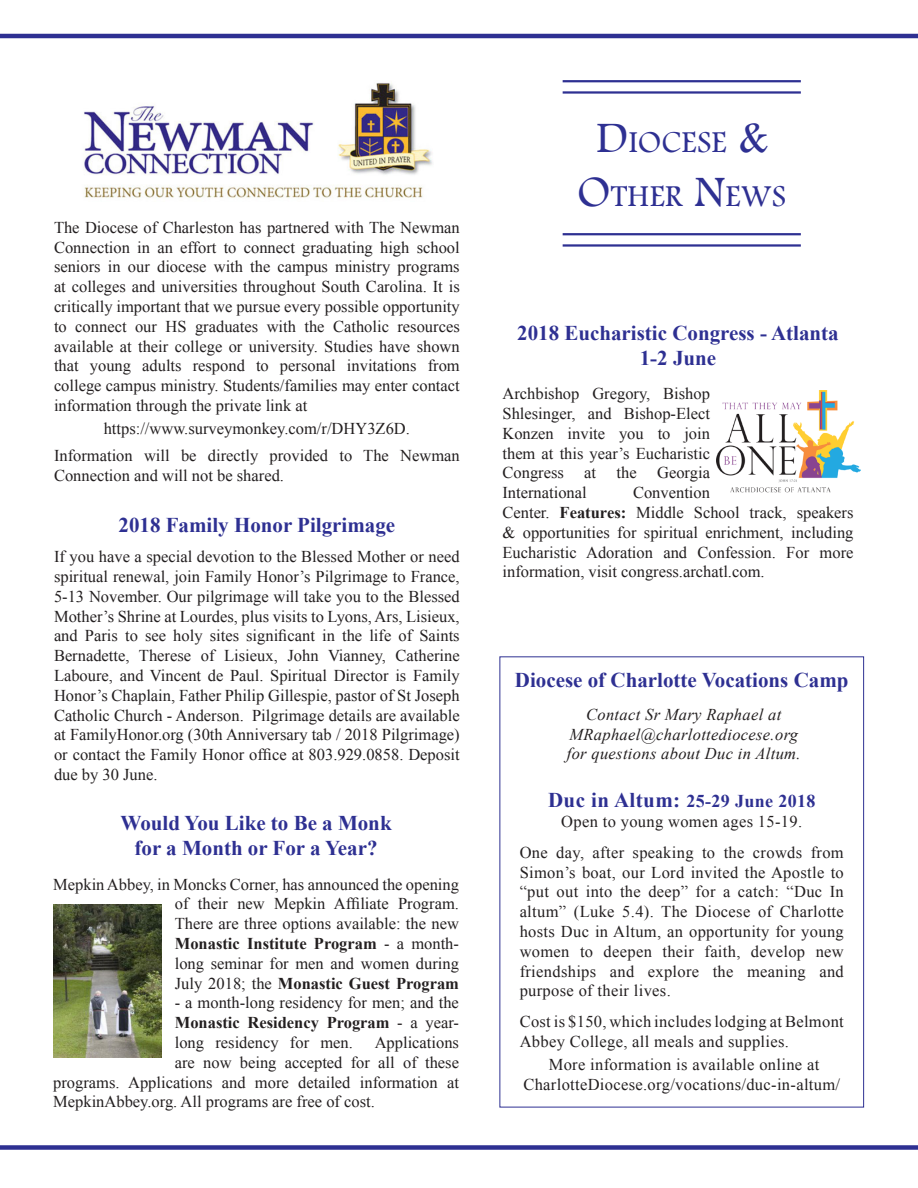
<style>
.page{position:relative;width:918px;height:1188px;background:#fff}
.page>*{position:absolute;margin:0;border:0;box-sizing:border-box;transform-origin:0 0}
.t1{font:31.5px "Footlight MT Light";letter-spacing:.015em;color:#2e3092}
.Paragraph_Style_1{font:700 21px "Times New Roman";color:#2e3092}
.t2{font:700 18px "Times New Roman";letter-spacing:.02em;color:#2e3092}
.Paragraph_Style_1-2{font:16.5px/19.8px "Times New Roman";color:#231f20;text-align:justify}
.Paragraph_Style_1-3{font:16.5px/19.8px "Times New Roman";letter-spacing:.02em;color:#231f20}
.t3{font:italic 16.5px/19.8px "Times New Roman";letter-spacing:.02em;color:#231f20;text-align:center}
.s1{font-weight:700}
.s2{font-size:45px}
.s3{font-size:21px}
</style>
<div class="page">
<img style="left:53px;top:905px;width:108px;height:152px">
<hr style="left:563px;top:80px;width:238px;height:2px;background:#2e3092">
<hr style="left:563px;top:91px;width:238px;height:3px;background:#2e3092">
<hr style="left:563px;top:233px;width:238px;height:2px;background:#2e3092">
<hr style="left:563px;top:244px;width:238px;height:3px;background:#2e3092">
<hr style="left:0;top:34px;width:918px;height:4px;background:#2e3092">
<div style="left:0;top:1145px;width:918px;height:5px;background:#2e3092"></div>
<img style="left:716px;top:391px;width:145px;height:102px">
<img style="left:83px;top:83px;width:350px;height:115px">
<p class="Paragraph_Style_1-2" style="left:54px;top:217px;width:407px">The Diocese of Charleston has partnered with The Newman Connection in an effort to connect graduating high school seniors in our diocese with the campus ministry programs at colleges and universities throughout South Carolina. It is critically important that we pursue every possible opportunity to connect our HS graduates with the Catholic resources available at their college or university. Studies have shown that young adults respond to personal invitations from college campus ministry. Students/families may enter contact information through the private link at</p>
<p class="Paragraph_Style_1-2" style="left:104px;top:419px;width:308px">https://www.surveymonkey.com/r/DHY3Z6D.</p>
<p class="Paragraph_Style_1-2" style="left:54px;top:446px;width:407px">Information will be directly provided to The Newman<br>Connection and will not be shared.</p>
<p class="Paragraph_Style_1" style="left:119px;top:510px;width:278px">2018 Family Honor Pilgrimage</p>
<p class="Paragraph_Style_1-2" style="left:54px;top:546px;width:407px">If you have a special devotion to the Blessed Mother or need spiritual renewal, join Family Honor’s Pilgrimage to France, 5-13 November. Our pilgrimage will take you to the Blessed Mother’s Shrine at Lourdes, plus visits to Lyons, Ars, Lisieux, and Paris to see holy sites significant in the life of Saints Bernadette, Therese of Lisieux, John Vianney, Catherine Laboure, and Vincent de Paul. Spiritual Director is Family Honor’s Chaplain, Father Philip Gillespie, pastor of St Joseph Catholic Church - Anderson. Pilgrimage details are available at FamilyHonor.org (30th Anniversary tab / 2018 Pilgrimage) or contact the Family Honor office at 803.929.0858. Deposit due by 30 June.</p>
<p class="Paragraph_Style_1" style="left:121px;top:809px;width:273px">Would You Like to Be a Monk</p>
<p class="Paragraph_Style_1" style="left:135px;top:834px;width:245px">for a Month or For a Year?</p>
<p class="Paragraph_Style_1-2" style="left:175px;top:874px;width:286px;text-indent:-122px">Mepkin Abbey, in Moncks Corner, has announced the opening of their new Mepkin Affiliate Program.<br>There are three options available: the new <span class="s1">Monastic Institute Program</span> - a month&shy;long seminar for men and women during July 2018; the <span class="s1">Monastic Guest Program</span></p>
<p class="Paragraph_Style_1-2" style="left:175px;top:993px;width:286px">- a month-long residency for men; and the <span class="s1">Monastic Residency Program</span> - a year&shy;long residency for men.</p>
<p class="Paragraph_Style_1-2" style="left:375px;top:1032px;width:86px">Applications</p>
<p class="Paragraph_Style_1-2" style="left:175px;top:1052px;width:286px">are now being accepted for all of these</p>
<p class="Paragraph_Style_1-2" style="left:53px;top:1072px;width:407px">programs. Applications and more detailed information at</p>
<p class="Paragraph_Style_1-2" style="left:53px;top:1092px;width:323px">MepkinAbbey.org. All programs are free of cost.</p>
<p class="t1" style="left:596px;top:123px;width:173px"><span class="s2">D</span>IOCESE <span class="s2">&amp;</span></p>
<p class="t1" style="left:577px;top:177px;width:210px"><span class="s2">O</span>THER <span class="s2">N</span>EWS</p>
<p class="Paragraph_Style_1" style="left:517px;top:318px;width:323px">2018 Eucharistic Congress - Atlanta</p>
<p class="Paragraph_Style_1" style="left:640px;top:343px;width:78px">1-2 June</p>
<p class="Paragraph_Style_1-2" style="left:502px;top:384px;width:209px">Archbishop Gregory, Bishop Shlesinger, and Bishop-Elect Konzen invite you to join them at this year’s Eucharistic Congress at the Georgia International</p>
<p class="Paragraph_Style_1-2" style="left:502px;top:483px;width:353px;text-align:left;text-indent:131px">Convention<br>Center. <span class="s1">Features:</span> Middle School track, speakers &amp; opportunities for spiritual enrichment, including Eucharistic Adoration and Confession. For more information, visit congress.archatl.com.</p>
<p class="Paragraph_Style_1" style="left:515px;top:666px;width:335px">Diocese of Charlotte Vocations Camp</p>
<p class="t3" style="left:569px;top:704px;width:230px">Contact Sr Mary Raphael at<br>MRaphael@charlottediocese.org</p>
<p class="t3" style="left:567px;top:744px;width:235px">for questions about Duc in Altum.</p>
<p class="t2" style="left:548px;top:789px;width:269px"><span class="s3">Duc in Altum:</span> 25-29 June 2018</p>
<p class="Paragraph_Style_1-3" style="left:561px;top:812px;width:242px">Open to young women ages 15-19.</p>
<p class="Paragraph_Style_1-2" style="left:520px;top:842px;width:326px">One day, after speaking to the crowds from Simon’s boat, our Lord invited the Apostle to “put out into the deep” for a catch: “Duc In altum” (Luke 5.4). The Diocese of Charlotte hosts Duc in Altum, an opportunity for young women to deepen their faith, develop new friendships and explore the meaning and purpose of their lives.</p>
<p class="Paragraph_Style_1-3" style="left:520px;top:1011px;width:326px">Cost is $150, which includes lodging at Belmont<br>Abbey College, all meals and supplies.</p>
<p class="Paragraph_Style_1-3" style="left:549px;top:1055px;width:272px">More information is available online at</p>
<p class="Paragraph_Style_1-3" style="left:523px;top:1074px;width:318px">CharlotteDiocese.org/vocations/duc-in-altum/</p>
</div>
